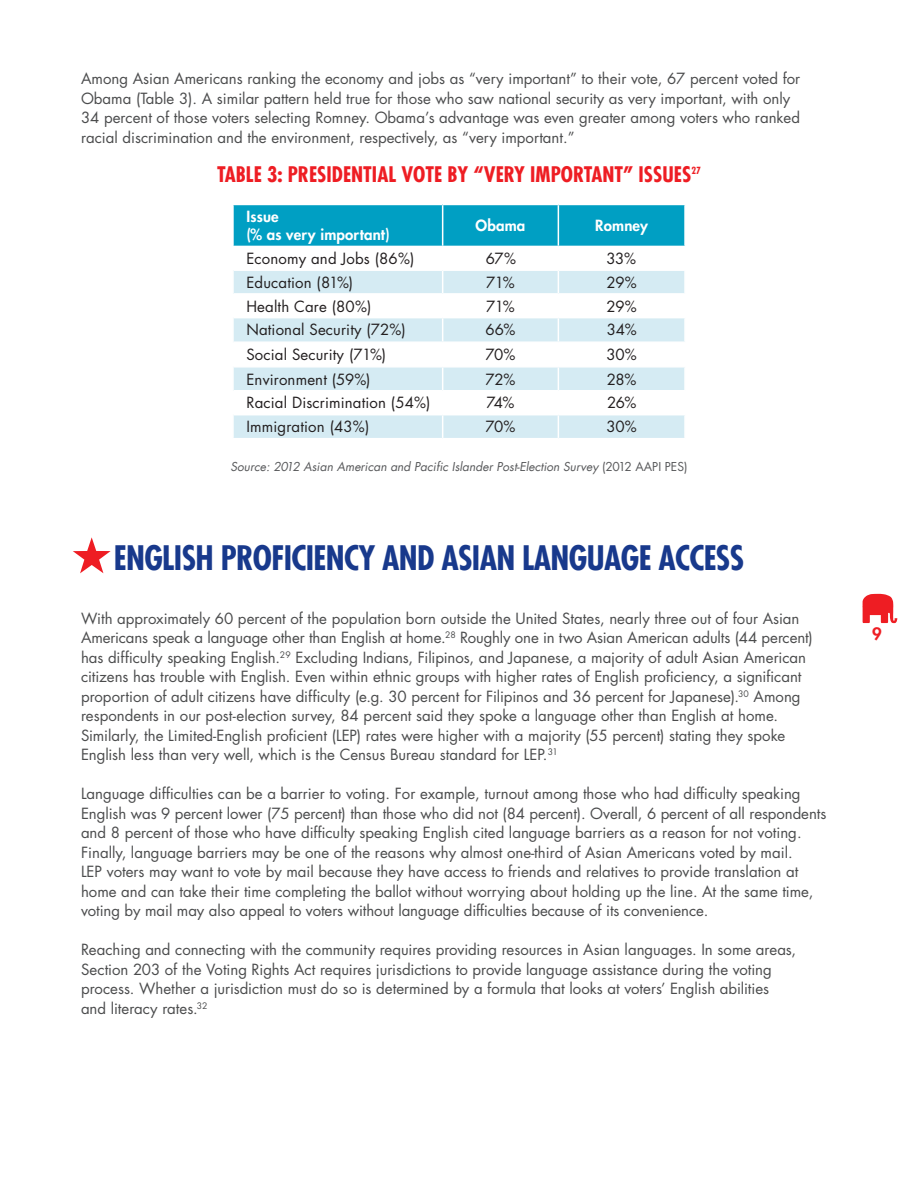
<style>
.page{position:relative;width:918px;height:1188px;background:#fff}
.page>*{position:absolute;margin:0;border:0;box-sizing:border-box;transform-origin:0 0}
.t1{font:700 condensed 33px "Futura LT";letter-spacing:-.02em;color:#18398c}
.t2{font:700 condensed 21px "Futura LT";color:#ee1d23}
.t3{font:800 16.65px "Futura";color:#ee1d23}
.BODY{font:15px/19.5px "Futura";color:#4b4c4d}
.t4{font:15px "Futura";letter-spacing:.01em;color:#231f20}
.t5{font:800 15px/18px "Futura";letter-spacing:.01em;color:#fff}
.source_language{font:italic 12px "Futura LT";color:#57585a}
.s1{font-style:normal}
</style>
<div class="page">
<svg style="left:863px;top:594px;width:34px;height:29px"></svg>
<div style="left:233px;top:204px;width:210px;height:42px;background:#009fc3"></div>
<svg style="left:234px;top:271px;width:208px;height:167px;fill:#d5ebf3"></svg>
<hr style="left:234px;top:293px;width:209px;height:2px;background:#fff">
<hr style="left:234px;top:317px;width:209px;height:1px;background:#fff">
<hr style="left:234px;top:341px;width:209px;height:2px;background:#fff">
<hr style="left:234px;top:366px;width:209px;height:2px;background:#fff">
<hr style="left:234px;top:390px;width:209px;height:2px;background:#fff">
<hr style="left:234px;top:414px;width:209px;height:1px;background:#fff">
<hr style="left:232px;top:205px;width:2px;height:41px;background:#fff">
<hr style="left:232px;top:204px;width:211px;height:1px;background:#fff">
<svg style="left:442px;top:204px;width:243px;height:234px"></svg>
<hr style="left:442px;top:205px;width:1px;height:41px;background:#fff">
<hr style="left:558px;top:205px;width:1px;height:41px;background:#fff">
<svg style="left:73px;top:537px;width:38px;height:36px"></svg>
<p class="BODY" style="left:81px;top:69px;width:721px">Among Asian Americans ranking the economy and jobs as “very important” to their vote, 67 percent voted for Obama (Table 3). A similar pattern held true for those who saw national security as very important, with only 34 percent of those voters selecting Romney. Obama’s advantage was even greater among voters who ranked racial discrimination and the environment, respectively, as “very important.”</p>
<p class="t2" style="left:217px;top:161px;width:485px">TABLE 3: PRESIDENTIAL VOTE BY “VERY IMPORTANT” ISSUES<sup>27</sup></p>
<p class="t5" style="left:246px;top:208px;width:145px">Issue<br>(% as very important)</p>
<p class="t5" style="left:476px;top:217px;width:51px">Obama</p>
<p class="t5" style="left:595px;top:217px;width:54px">Romney</p>
<p class="t4" style="left:246px;top:248px;width:169px">Economy and Jobs (86%)</p>
<p class="t4" style="left:486px;top:248px;width:32px">67%</p>
<p class="t4" style="left:606px;top:248px;width:31px">33%</p>
<p class="t4" style="left:246px;top:272px;width:108px">Education (81%)</p>
<p class="t4" style="left:486px;top:272px;width:30px">71%</p>
<p class="t4" style="left:606px;top:272px;width:32px">29%</p>
<p class="t4" style="left:246px;top:296px;width:126px">Health Care (80%)</p>
<p class="t4" style="left:486px;top:296px;width:30px">71%</p>
<p class="t4" style="left:606px;top:296px;width:32px">29%</p>
<p class="t4" style="left:246px;top:320px;width:161px">National Security (72%)</p>
<p class="t4" style="left:486px;top:320px;width:31px">66%</p>
<p class="t4" style="left:607px;top:320px;width:31px">34%</p>
<p class="t4" style="left:246px;top:344px;width:141px">Social Security (71%)</p>
<p class="t4" style="left:485px;top:344px;width:32px">70%</p>
<p class="t4" style="left:606px;top:344px;width:32px">30%</p>
<p class="t4" style="left:246px;top:369px;width:126px">Environment (59%)</p>
<p class="t4" style="left:485px;top:369px;width:32px">72%</p>
<p class="t4" style="left:607px;top:369px;width:31px">28%</p>
<p class="t4" style="left:246px;top:393px;width:186px">Racial Discrimination (54%)</p>
<p class="t4" style="left:486px;top:393px;width:30px">74%</p>
<p class="t4" style="left:607px;top:393px;width:31px">26%</p>
<p class="t4" style="left:246px;top:417px;width:124px">Immigration (43%)</p>
<p class="t4" style="left:485px;top:417px;width:32px">70%</p>
<p class="t4" style="left:606px;top:417px;width:32px">30%</p>
<p class="source_language" style="left:230px;top:459px;width:459px">Source: 2012 Asian American and Pacific Islander Post-Election Survey <span class="s1">(2012 AAPI PES)</span></p>
<p class="t1" style="left:114px;top:537px;width:632px">ENGLISH PROFICIENCY AND ASIAN LANGUAGE ACCESS</p>
<p class="BODY" style="left:81px;top:608px;width:733px">With approximately 60 percent of the population born outside the United States, nearly three out of four Asian Americans speak a language other than English at home.<sup>28</sup> Roughly one in two Asian American adults (44 percent) has difficulty speaking English.<sup>29</sup> Excluding Indians, Filipinos, and Japanese, a majority of adult Asian American citizens has trouble with English. Even within ethnic groups with higher rates of English proficiency, a significant proportion of adult citizens have difficulty (e.g. 30 percent for Filipinos and 36 percent for Japanese).<sup>30</sup> Among respondents in our post-election survey, 84 percent said they spoke a language other than English at home.<br>Similarly, the Limited-English proficient (LEP) rates were higher with a majority (55 percent) stating they spoke English less than very well, which is the Census Bureau standard for LEP.<sup>31</sup></p>
<p class="BODY" style="left:81px;top:784px;width:747px">Language difficulties can be a barrier to voting. For example, turnout among those who had difficulty speaking English was 9 percent lower (75 percent) than those who did not (84 percent). Overall, 6 percent of all respondents and 8 percent of those who have difficulty speaking English cited language barriers as a reason for not voting.<br>Finally, language barriers may be one of the reasons why almost one-third of Asian Americans voted by mail.<br>LEP voters may want to vote by mail because they have access to friends and relatives to provide translation at home and can take their time completing the ballot without worrying about holding up the line. At the same time, voting by mail may also appeal to voters without language difficulties because of its convenience.</p>
<p class="BODY" style="left:81px;top:940px;width:717px">Reaching and connecting with the community requires providing resources in Asian languages. In some areas, Section 203 of the Voting Rights Act requires jurisdictions to provide language assistance during the voting process. Whether a jurisdiction must do so is determined by a formula that looks at voters’ English abilities and literacy rates.<sup>32</sup></p>
<p class="t3" style="left:872px;top:623px;width:11px">9</p>
</div>
